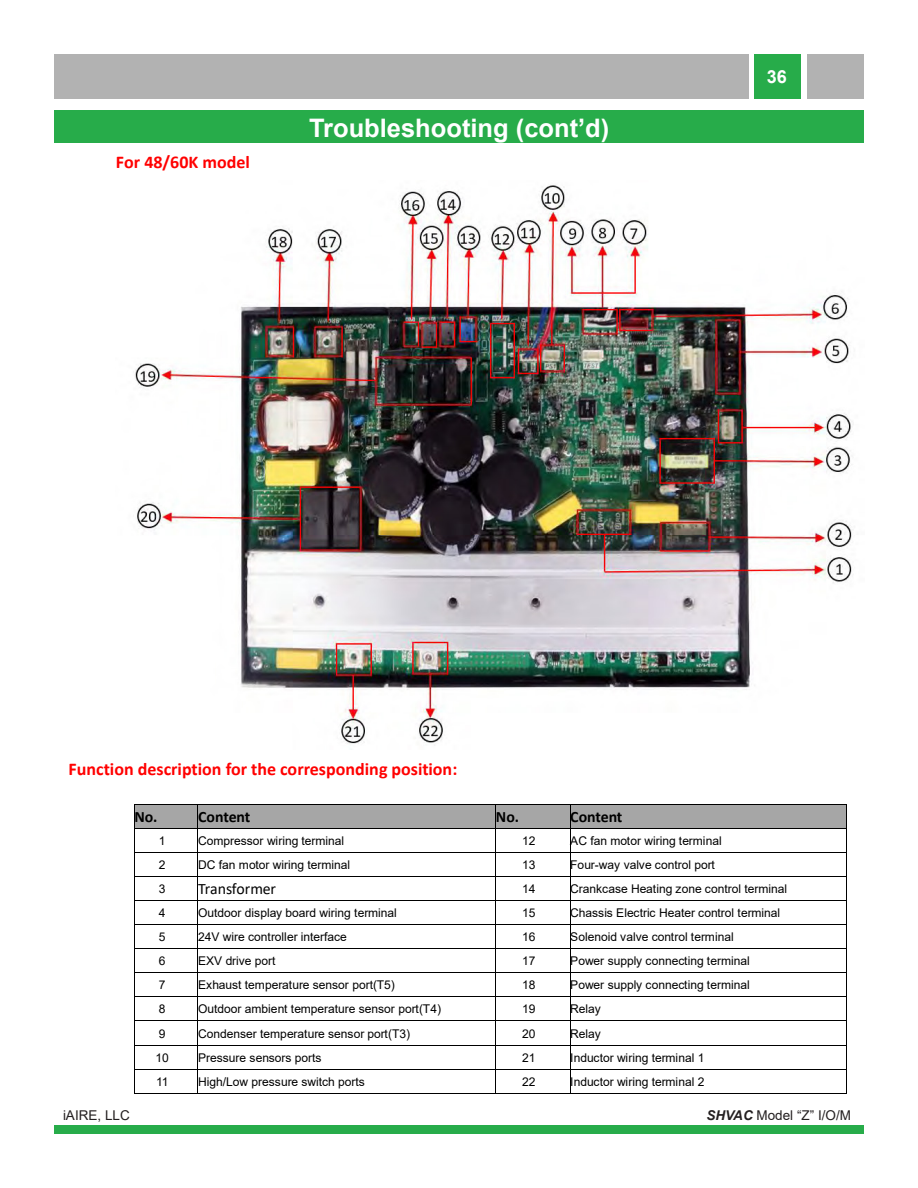
<style>
.page{position:relative;width:918px;height:1188px;background:#fff}
.page>*{position:absolute;margin:0;border:0;box-sizing:border-box;transform-origin:0 0}
.t1{font:700 25.5px "Arial";color:#fff}
.t2{font:700 18px "Calibri";color:#f00}
.t3{font:700 18px "Arial";color:#fff}
.t4{font:700 15.75px "Calibri";letter-spacing:-.005em;color:#000}
.t5{font:15.75px "Calibri";letter-spacing:-.01em;color:#000}
.t6{font:13.5px "Arial";color:#231f20}
.t7{font:12px "Arial";letter-spacing:-.005em;color:#000}
.s1{font-weight:700;font-style:italic}
</style>
<div class="page">
<div style="left:54px;top:55px;width:694px;height:44px;background:#b2b2b2"></div>
<div style="left:754px;top:55px;width:47px;height:44px;background:#27ac4a"></div>
<div style="left:54px;top:1126px;width:810px;height:8px;background:#27ac4a"></div>
<div style="left:807px;top:55px;width:57px;height:44px;background:#b2b2b2"></div>
<div style="left:54px;top:111px;width:810px;height:32px;background:#27ac4a"></div>
<div style="left:135px;top:804px;width:63px;height:24px;background:#a6a6a6"></div>
<div style="left:198px;top:804px;width:297px;height:24px;background:#a6a6a6"></div>
<div style="left:496px;top:804px;width:74px;height:24px;background:#a6a6a6"></div>
<div style="left:570px;top:804px;width:276px;height:24px;background:#a6a6a6"></div>
<hr style="left:135px;top:804px;width:63px;height:1px;background:#000">
<hr style="left:198px;top:804px;width:297px;height:1px;background:#000">
<hr style="left:496px;top:804px;width:74px;height:1px;background:#000">
<hr style="left:570px;top:804px;width:276px;height:1px;background:#000">
<hr style="left:135px;top:828px;width:63px;height:1px;background:#000">
<hr style="left:198px;top:828px;width:297px;height:1px;background:#000">
<hr style="left:496px;top:828px;width:74px;height:1px;background:#000">
<hr style="left:570px;top:828px;width:276px;height:1px;background:#000">
<hr style="left:135px;top:852px;width:63px;height:1px;background:#000">
<hr style="left:198px;top:852px;width:297px;height:1px;background:#000">
<hr style="left:496px;top:852px;width:74px;height:1px;background:#000">
<hr style="left:570px;top:852px;width:276px;height:1px;background:#000">
<hr style="left:135px;top:876px;width:63px;height:1px;background:#000">
<hr style="left:198px;top:876px;width:297px;height:1px;background:#000">
<hr style="left:496px;top:876px;width:74px;height:1px;background:#000">
<hr style="left:570px;top:876px;width:276px;height:1px;background:#000">
<hr style="left:135px;top:900px;width:63px;height:1px;background:#000">
<hr style="left:198px;top:900px;width:297px;height:1px;background:#000">
<hr style="left:496px;top:900px;width:74px;height:1px;background:#000">
<hr style="left:570px;top:900px;width:276px;height:1px;background:#000">
<hr style="left:135px;top:924px;width:63px;height:1px;background:#000">
<hr style="left:198px;top:924px;width:297px;height:1px;background:#000">
<hr style="left:496px;top:924px;width:74px;height:1px;background:#000">
<hr style="left:570px;top:924px;width:276px;height:1px;background:#000">
<hr style="left:135px;top:948px;width:63px;height:1px;background:#000">
<hr style="left:198px;top:948px;width:297px;height:1px;background:#000">
<hr style="left:496px;top:948px;width:74px;height:1px;background:#000">
<hr style="left:570px;top:948px;width:276px;height:1px;background:#000">
<hr style="left:135px;top:972px;width:63px;height:1px;background:#000">
<hr style="left:198px;top:972px;width:297px;height:1px;background:#000">
<hr style="left:496px;top:972px;width:74px;height:1px;background:#000">
<hr style="left:570px;top:972px;width:276px;height:1px;background:#000">
<hr style="left:135px;top:996px;width:63px;height:1px;background:#000">
<hr style="left:198px;top:996px;width:297px;height:1px;background:#000">
<hr style="left:496px;top:996px;width:74px;height:1px;background:#000">
<hr style="left:570px;top:996px;width:276px;height:1px;background:#000">
<hr style="left:135px;top:1021px;width:63px;height:1px;background:#000">
<hr style="left:198px;top:1021px;width:297px;height:1px;background:#000">
<hr style="left:496px;top:1021px;width:74px;height:1px;background:#000">
<hr style="left:570px;top:1021px;width:276px;height:1px;background:#000">
<hr style="left:135px;top:1045px;width:63px;height:1px;background:#000">
<hr style="left:198px;top:1045px;width:297px;height:1px;background:#000">
<hr style="left:496px;top:1045px;width:74px;height:1px;background:#000">
<hr style="left:570px;top:1045px;width:276px;height:1px;background:#000">
<hr style="left:135px;top:1069px;width:63px;height:1px;background:#000">
<hr style="left:198px;top:1069px;width:297px;height:1px;background:#000">
<hr style="left:496px;top:1069px;width:74px;height:1px;background:#000">
<hr style="left:570px;top:1069px;width:276px;height:1px;background:#000">
<svg style="left:134px;top:804px;width:1px;height:290px"></svg>
<hr style="left:135px;top:1093px;width:63px;height:1px;background:#000">
<hr style="left:198px;top:1093px;width:297px;height:1px;background:#000">
<svg style="left:495px;top:804px;width:1px;height:290px"></svg>
<hr style="left:496px;top:1093px;width:74px;height:1px;background:#000">
<svg style="left:570px;top:805px;width:1px;height:288px"></svg>
<hr style="left:570px;top:1093px;width:276px;height:1px;background:#000">
<svg style="left:846px;top:804px;width:1px;height:290px"></svg>
<img style="left:135px;top:185px;width:718px;height:559px">
<p class="t2" style="left:116px;top:149px;width:136px">For 48/60K model</p>
<p class="t1" style="left:309px;top:110px;width:302px">Troubleshooting (cont’d)</p>
<h2 class="t3" style="left:767px;top:64px;width:22px">36</h2>
<p class="t2" style="left:69px;top:756px;width:390px">Function description for the corresponding position:</p>
<p class="t4" style="left:134px;top:805px;width:25px">No.</p>
<p class="t4" style="left:198px;top:805px;width:54px">Content</p>
<p class="t4" style="left:496px;top:805px;width:25px">No.</p>
<p class="t4" style="left:570px;top:805px;width:54px">Content</p>
<p class="t7" style="left:159px;top:832px;width:8px">1</p>
<p class="t7" style="left:198px;top:832px;width:148px">Compressor wiring terminal</p>
<p class="t7" style="left:522px;top:832px;width:15px">12</p>
<p class="t7" style="left:570px;top:832px;width:153px">AC fan motor wiring terminal</p>
<p class="t7" style="left:159px;top:856px;width:8px">2</p>
<p class="t7" style="left:198px;top:856px;width:154px">DC fan motor wiring terminal</p>
<p class="t7" style="left:522px;top:856px;width:15px">13</p>
<p class="t7" style="left:570px;top:856px;width:146px">Four-way valve control port</p>
<p class="t7" style="left:159px;top:881px;width:8px">3</p>
<p class="t5" style="left:198px;top:878px;width:80px">Transformer</p>
<p class="t7" style="left:522px;top:881px;width:15px">14</p>
<p class="t7" style="left:570px;top:881px;width:218px">Crankcase Heating zone control terminal</p>
<p class="t7" style="left:159px;top:905px;width:8px">4</p>
<p class="t7" style="left:198px;top:905px;width:200px">Outdoor display board wiring terminal</p>
<p class="t7" style="left:522px;top:905px;width:15px">15</p>
<p class="t7" style="left:570px;top:905px;width:211px">Chassis Electric Heater control terminal</p>
<p class="t7" style="left:159px;top:929px;width:8px">5</p>
<p class="t7" style="left:198px;top:929px;width:150px">24V wire controller interface</p>
<p class="t7" style="left:522px;top:929px;width:15px">16</p>
<p class="t7" style="left:570px;top:929px;width:165px">Solenoid valve control terminal</p>
<p class="t7" style="left:159px;top:953px;width:8px">6</p>
<p class="t7" style="left:198px;top:953px;width:79px">EXV drive port</p>
<p class="t7" style="left:522px;top:953px;width:15px">17</p>
<p class="t7" style="left:570px;top:953px;width:181px">Power supply connecting terminal</p>
<p class="t7" style="left:159px;top:977px;width:8px">7</p>
<p class="t7" style="left:198px;top:977px;width:198px">Exhaust temperature sensor port(T5)</p>
<p class="t7" style="left:522px;top:977px;width:15px">18</p>
<p class="t7" style="left:570px;top:977px;width:181px">Power supply connecting terminal</p>
<p class="t7" style="left:159px;top:1001px;width:8px">8</p>
<p class="t7" style="left:198px;top:1001px;width:244px">Outdoor ambient temperature sensor port(T4)</p>
<p class="t7" style="left:522px;top:1001px;width:15px">19</p>
<p class="t7" style="left:570px;top:1001px;width:32px">Relay</p>
<p class="t7" style="left:159px;top:1025px;width:8px">9</p>
<p class="t7" style="left:198px;top:1025px;width:213px">Condenser temperature sensor port(T3)</p>
<p class="t7" style="left:522px;top:1025px;width:15px">20</p>
<p class="t7" style="left:570px;top:1025px;width:32px">Relay</p>
<p class="t7" style="left:155px;top:1049px;width:15px">10</p>
<p class="t7" style="left:198px;top:1049px;width:125px">Pressure sensors ports</p>
<p class="t7" style="left:522px;top:1049px;width:15px">21</p>
<p class="t7" style="left:570px;top:1049px;width:136px">Inductor wiring terminal 1</p>
<p class="t7" style="left:156px;top:1073px;width:14px">11</p>
<p class="t7" style="left:198px;top:1073px;width:168px">High/Low pressure switch ports</p>
<p class="t7" style="left:522px;top:1073px;width:15px">22</p>
<p class="t7" style="left:570px;top:1073px;width:136px">Inductor wiring terminal 2</p>
<p class="t6" style="left:63px;top:1106px;width:68px">iAIRE, LLC</p>
<p class="t6" style="left:706px;top:1106px;width:146px"><span class="s1">SHVAC</span> Model “Z” I/O/M</p>
</div>
